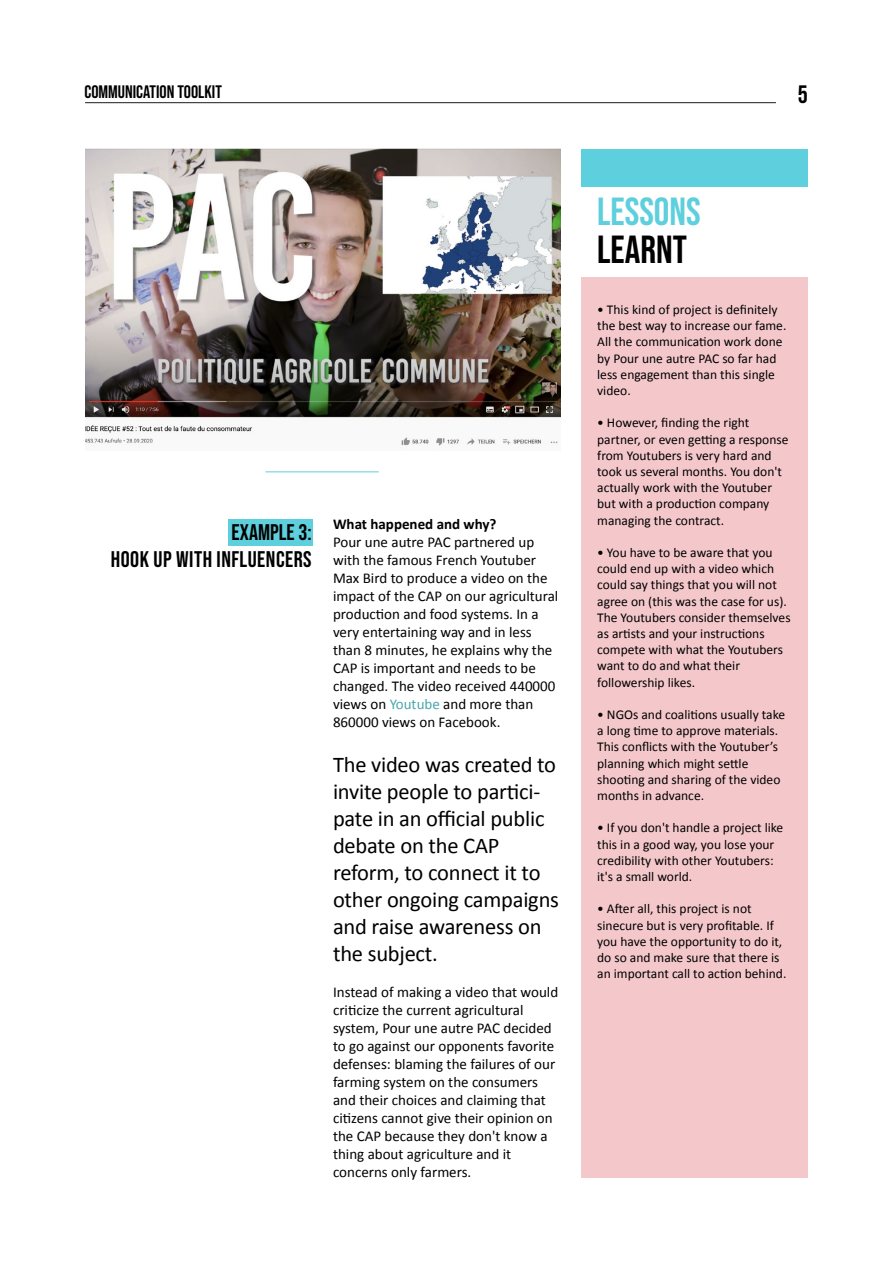
<style>
.page{position:relative;width:893px;height:1263px;background:#fff}
.page>*{position:absolute;margin:0;border:0;box-sizing:border-box;transform-origin:0 0}
.t1{font:39px "Bebas Neue";color:#5ecfdd}
.t2{font:39px "Bebas Neue";color:#000}
.t3{font:25.05px "Bebas Neue";color:#000}
.t4{font:22.5px/27px "Calibri";letter-spacing:-.01em;color:#000}
.t5{font:22.5px/27px "Bebas Neue";letter-spacing:.02em;color:#000;text-align:right}
.t6{font:18px "Bebas Neue";color:#000}
.t7{font:15px/18px "Calibri";color:#000}
.t8{font:700 15px "Calibri";color:#000}
.t9{font:13.5px/16.2px "Calibri";color:#000}
.s1{color:#4ba6ad}
</style>
<div class="page">
<div style="left:581px;top:278px;width:227px;height:900px;background:#f4c8cb"></div>
<div style="left:228px;top:519px;width:84px;height:26px;background:#5ecfdd"></div>
<div style="left:581px;top:149px;width:227px;height:37px;background:#5ecfdd"></div>
<img style="left:85px;top:149px;width:475px;height:297px">
<hr style="left:85px;top:102px;width:691px;height:1px;background:#1d1d1b">
<hr style="left:265px;top:472px;width:114px;height:1px;background:#5ecfdd">
<h3 class="t6" style="left:84px;top:81px;width:139px">COMMUNICATION TOOLKIT</h3>
<h3 class="t5" style="left:111px;top:518px;width:202px">EXAMPLE 3:<br>HOOK UP WITH INFLUENCERS</h3>
<p class="t8" style="left:333px;top:515px;width:165px">What happened and why?</p>
<p class="t7" style="left:333px;top:532px;width:227px">Pour une autre PAC partnered up with the famous French Youtuber<br>Max Bird to produce a video on the impact of the CAP on our agricultural production and food systems. In a very entertaining way and in less than 8 minutes, he explains why the<br>CAP is important and needs to be changed. The video received 440000 views on <span class="s1">Youtube</span> and more than<br>860000 views on Facebook.</p>
<h3 class="t4" style="left:333px;top:750px;width:228px">The video was created to invite people to partici&shy;pate in an official public debate on the CAP reform, to connect it to other ongoing campaigns and raise awareness on the subject.</h3>
<p class="t7" style="left:333px;top:982px;width:227px">Instead of making a video that would criticize the current agricultural system, Pour une autre PAC decided to go against our opponents favorite defenses: blaming the failures of our farming system on the consumers and their choices and claiming that citizens cannot give their opinion on the CAP because they don't know a thing about agriculture and it concerns only farmers.</p>
<h2 class="t3" style="left:798px;top:80px;width:12px">5</h2>
<h1 class="t1" style="left:597px;top:190px;width:105px">LESSONS</h1>
<h1 class="t2" style="left:597px;top:228px;width:91px">LEARNT</h1>
<p class="t9" style="left:597px;top:301px;width:191px">• This kind of project is definitely the best way to increase our fame.<br>All the communication work done by Pour une autre PAC so far had less engagement than this single video.</p>
<p class="t9" style="left:597px;top:414px;width:193px">• However, finding the right partner, or even getting a response from Youtubers is very hard and took us several months. You don't actually work with the Youtuber but with a production company managing the contract.</p>
<p class="t9" style="left:597px;top:544px;width:195px">• You have to be aware that you could end up with a video which could say things that you will not agree on (this was the case for us).<br>The Youtubers consider themselves as artists and your instructions compete with what the Youtubers want to do and what their followership likes.</p>
<p class="t9" style="left:597px;top:706px;width:189px">• NGOs and coalitions usually take a long time to approve materials.<br>This conflicts with the Youtuber’s planning which might settle shooting and sharing of the video months in advance.</p>
<p class="t9" style="left:597px;top:819px;width:188px">• If you don't handle a project like this in a good way, you lose your credibility with other Youtubers: it's a small world.</p>
<p class="t9" style="left:597px;top:900px;width:191px">• After all, this project is not sinecure but is very profitable. If you have the opportunity to do it, do so and make sure that there is an important call to action behind.</p>
</div>
